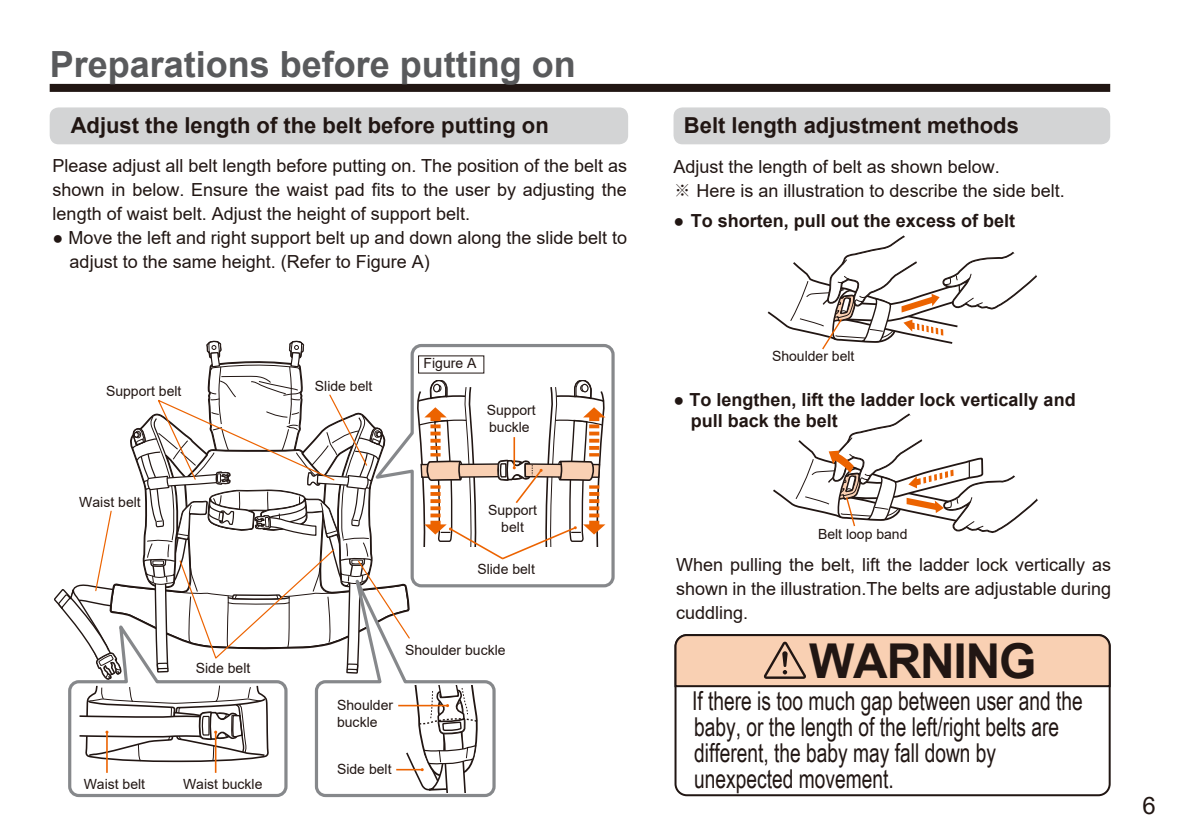
<style>
.page{position:relative;width:1191px;height:840px;background:#fff}
.page>*{position:absolute;margin:0;border:0;box-sizing:border-box;transform-origin:0 0}
.t1{font:700 48px "Arial";letter-spacing:-.025em;color:#211613}
.t2{font:700 36px "Arial";color:#595a5c}
.t3{font:26px/26px "Arial Narrow";color:#211613;scale:.9 1}
.t4{font:24px "Arial";color:#211613}
.t5{font:700 22px "Arial";color:#211613}
.t6{font:18px/24px "Arial";color:#211613}
.t7{font:700 18px/21.6px "Arial";color:#211613}
.t8{font:14px/16.8px "Arial";color:#211613}
.s1{font-family:"Adobe Ming Std";font-weight:300}
</style>
<div class="page">
<div style="left:673px;top:107px;width:437px;height:37px;background:#d3d4d5;border-radius:9px"></div>
<div style="left:50px;top:107px;width:578px;height:37px;background:#d3d4d5;border-radius:9px"></div>
<div style="left:50px;top:84px;width:1060px;height:8px;background:#211613"></div>
<svg style="left:605px;top:344px;width:10px;height:244px"></svg>
<svg style="left:54px;top:340px;width:551px;height:455px"></svg>
<svg style="left:767px;top:235px;width:270px;height:115px"></svg>
<svg style="left:773px;top:413px;width:265px;height:120px"></svg>
<div style="left:674px;top:633px;width:436px;height:162px;border:2px solid #211613;border-radius:11px"></div>
<svg style="left:674px;top:633px;width:437px;height:54px;background:#e4bfa5"></svg>
<h2 class="t2" style="left:50px;top:39px;width:528px">Preparations before putting on</h2>
<p class="t5" style="left:71px;top:110px;width:479px">Adjust the length of the belt before putting on</p>
<p class="t6" style="left:53px;top:153px;width:576px;text-align:justify">Please adjust all belt length before putting on. The position of the belt as shown in below. Ensure the waist pad fits to the user by adjusting the length of waist belt. Adjust the height of support belt.</p>
<p class="t6" style="left:70px;top:225px;width:559px;text-indent:-17px">● Move the left and right support belt up and down along the slide belt to adjust to the same height. (Refer to Figure A)</p>
<p class="t8" style="left:106px;top:382px;width:77px">Support belt</p>
<p class="t8" style="left:79px;top:493px;width:63px">Waist belt</p>
<p class="t8" style="left:196px;top:659px;width:56px">Side belt</p>
<p class="t8" style="left:84px;top:774px;width:63px">Waist belt</p>
<p class="t8" style="left:183px;top:774px;width:81px">Waist buckle</p>
<p class="t8" style="left:315px;top:377px;width:59px">Slide belt</p>
<p class="t8" style="left:423px;top:355px;width:54px">Figure A</p>
<p class="t8" style="left:487px;top:401px;width:51px">Support buckle</p>
<p class="t8" style="left:488px;top:501px;width:51px;text-align:center">Support belt</p>
<p class="t8" style="left:477px;top:560px;width:59px">Slide belt</p>
<p class="t8" style="left:405px;top:640px;width:102px">Shoulder buckle</p>
<p class="t8" style="left:337px;top:696px;width:58px">Shoulder buckle</p>
<p class="t8" style="left:337px;top:760px;width:56px">Side belt</p>
<p class="t5" style="left:684px;top:110px;width:336px">Belt length adjustment methods</p>
<p class="t6" style="left:673px;top:155px;width:393px;line-height:23.4px">Adjust the length of belt as shown below.<br><span class="s1">※</span> Here is an illustration to describe the side belt.</p>
<p class="t7" style="left:673px;top:210px;width:343px">● To shorten, pull out the excess of belt</p>
<p class="t8" style="left:772px;top:347px;width:84px">Shoulder belt</p>
<p class="t7" style="left:691px;top:388px;width:386px;text-indent:-17px">● To lengthen, lift the ladder lock vertically and pull back the belt</p>
<p class="t8" style="left:818px;top:525px;width:91px">Belt loop band</p>
<p class="t6" style="left:676px;top:552px;width:436px;text-align:justify">When pulling the belt, lift the ladder lock vertically as shown in the illustration.The belts are adjustable during cuddling.</p>
<h1 class="t1" style="left:809px;top:627px;width:229px">WARNING</h1>
<h3 class="t3" style="left:692px;top:686px;width:435px">If there is too much gap between user and the baby, or the length of the left/right belts are different, the baby may fall down by unexpected movement.</h3>
<h3 class="t4" style="left:1142px;top:788px;width:15px">6</h3>
</div>
